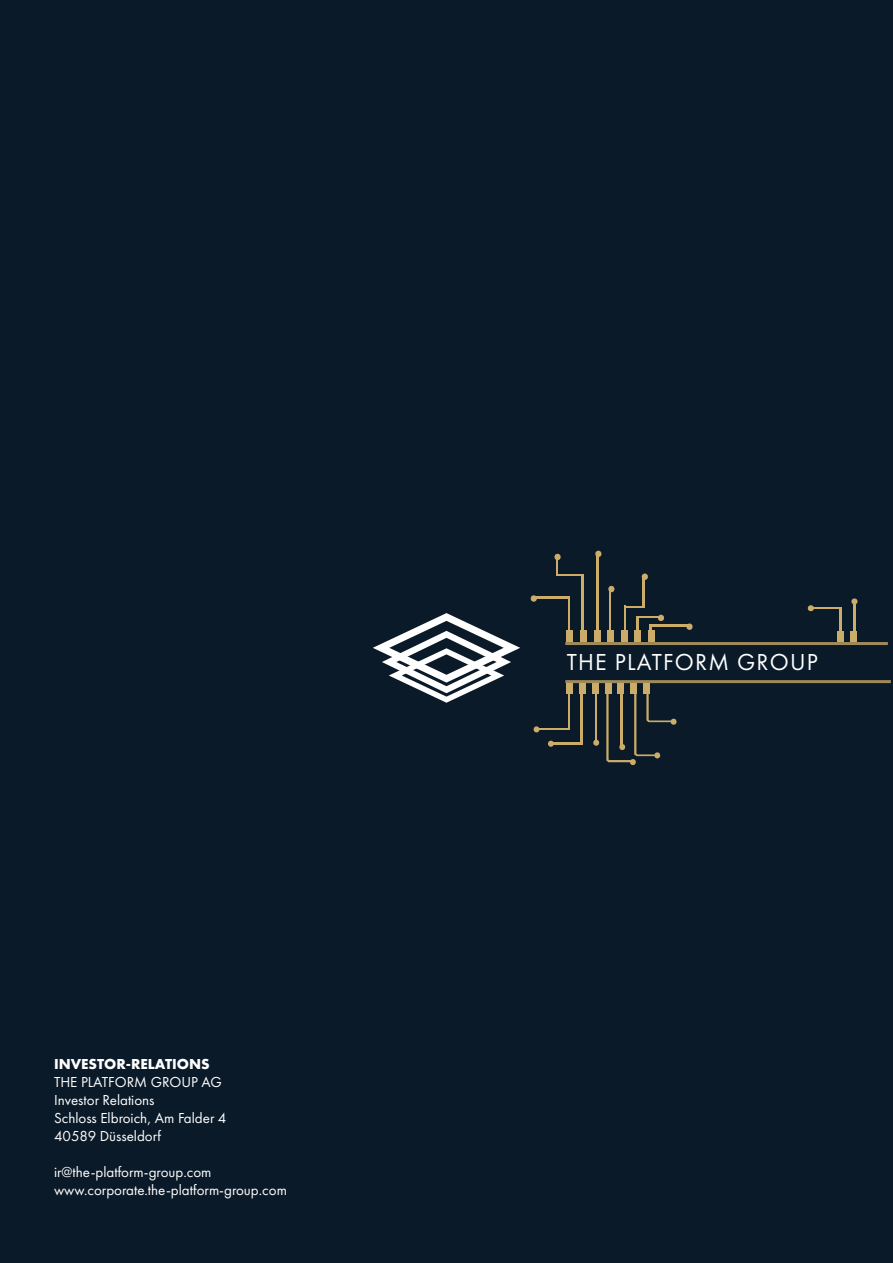
<style>
.page{position:relative;width:893px;height:1263px;background:#0b1a29}
.page>*{position:absolute;margin:0;border:0;box-sizing:border-box;transform-origin:0 0}
.t1{font:24px "Futura PT";letter-spacing:.05em;color:#fff}
.t2{font:15px/18px "Futura PT";color:#fff}
.t3{font:700 15px "Futura PT";color:#fff}
</style>
<div class="page">
<hr style="left:565px;top:680px;width:326px;height:3px;background:#9e8a5b">
<div style="left:566px;top:683px;width:6px;height:11px;background:#cbad69"></div>
<div style="left:579px;top:683px;width:6px;height:11px;background:#cbad69"></div>
<div style="left:592px;top:683px;width:6px;height:11px;background:#cbad69"></div>
<div style="left:605px;top:683px;width:6px;height:11px;background:#cbad69"></div>
<div style="left:618px;top:683px;width:6px;height:11px;background:#cbad69"></div>
<div style="left:631px;top:683px;width:6px;height:11px;background:#cbad69"></div>
<div style="left:643px;top:683px;width:7px;height:11px;background:#cbad69"></div>
<hr style="left:568px;top:694px;width:2px;height:34px;background:#cbad69">
<hr style="left:536px;top:728px;width:34px;height:2px;background:#cbad69">
<hr style="left:580px;top:694px;width:2px;height:48px;background:#cbad69">
<hr style="left:550px;top:742px;width:32px;height:2px;background:#cbad69">
<hr style="left:595px;top:694px;width:1px;height:48px;background:#cbad69">
<svg style="left:533px;top:726px;width:7px;height:6px"></svg>
<svg style="left:548px;top:741px;width:7px;height:6px"></svg>
<svg style="left:593px;top:740px;width:7px;height:6px"></svg>
<svg style="left:606px;top:690px;width:71px;height:75px"></svg>
<hr style="left:565px;top:642px;width:323px;height:3px;background:#9e8a5b">
<div style="left:566px;top:631px;width:7px;height:11px;background:#cbad69"></div>
<div style="left:580px;top:631px;width:7px;height:11px;background:#cbad69"></div>
<div style="left:594px;top:631px;width:6px;height:11px;background:#cbad69"></div>
<div style="left:607px;top:631px;width:7px;height:11px;background:#cbad69"></div>
<div style="left:621px;top:631px;width:7px;height:11px;background:#cbad69"></div>
<div style="left:634px;top:631px;width:7px;height:11px;background:#cbad69"></div>
<div style="left:648px;top:631px;width:7px;height:11px;background:#cbad69"></div>
<hr style="left:568px;top:597px;width:2px;height:34px;background:#cbad69">
<hr style="left:534px;top:597px;width:36px;height:2px;background:#cbad69">
<svg style="left:530px;top:595px;width:8px;height:7px"></svg>
<hr style="left:582px;top:574px;width:2px;height:57px;background:#cbad69">
<hr style="left:556px;top:574px;width:28px;height:2px;background:#cbad69">
<svg style="left:554px;top:554px;width:7px;height:20px"></svg>
<hr style="left:596px;top:554px;width:3px;height:77px;background:#cbad69">
<hr style="left:609px;top:589px;width:2px;height:42px;background:#cbad69">
<hr style="left:624px;top:606px;width:2px;height:25px;background:#cbad69">
<svg style="left:626px;top:606px;width:17px;height:1px"></svg>
<hr style="left:643px;top:576px;width:2px;height:31px;background:#cbad69">
<hr style="left:636px;top:616px;width:3px;height:15px;background:#cbad69">
<hr style="left:639px;top:616px;width:21px;height:2px;background:#cbad69">
<hr style="left:652px;top:624px;width:37px;height:3px;background:#cbad69">
<svg style="left:686px;top:623px;width:7px;height:7px"></svg>
<svg style="left:649px;top:615px;width:15px;height:16px"></svg>
<svg style="left:641px;top:573px;width:7px;height:7px"></svg>
<svg style="left:608px;top:586px;width:7px;height:6px"></svg>
<svg style="left:595px;top:551px;width:7px;height:6px"></svg>
<div style="left:838px;top:631px;width:6px;height:11px;background:#cbad69"></div>
<div style="left:851px;top:631px;width:6px;height:11px;background:#cbad69"></div>
<hr style="left:854px;top:601px;width:2px;height:31px;background:#cbad69">
<hr style="left:840px;top:607px;width:2px;height:25px;background:#cbad69">
<hr style="left:811px;top:607px;width:29px;height:2px;background:#cbad69">
<svg style="left:851px;top:598px;width:6px;height:7px"></svg>
<svg style="left:808px;top:605px;width:6px;height:7px"></svg>
<svg style="left:373px;top:613px;width:147px;height:90px"></svg>
<p class="t3" style="left:54px;top:1055px;width:157px">INVESTOR-RELATIONS</p>
<p class="t2" style="left:54px;top:1073px;width:174px">THE PLATFORM GROUP AG<br>Investor Relations<br>Schloss Elbroich, Am Falder 4<br>40589 Düsseldorf</p>
<p class="t2" style="left:54px;top:1163px;width:234px">ir@the-platform-group.com www.corporate.the-platform-group.com</p>
<h1 class="t1" style="left:567px;top:648px;width:252px">THE PLATFORM GROUP</h1>
</div>
